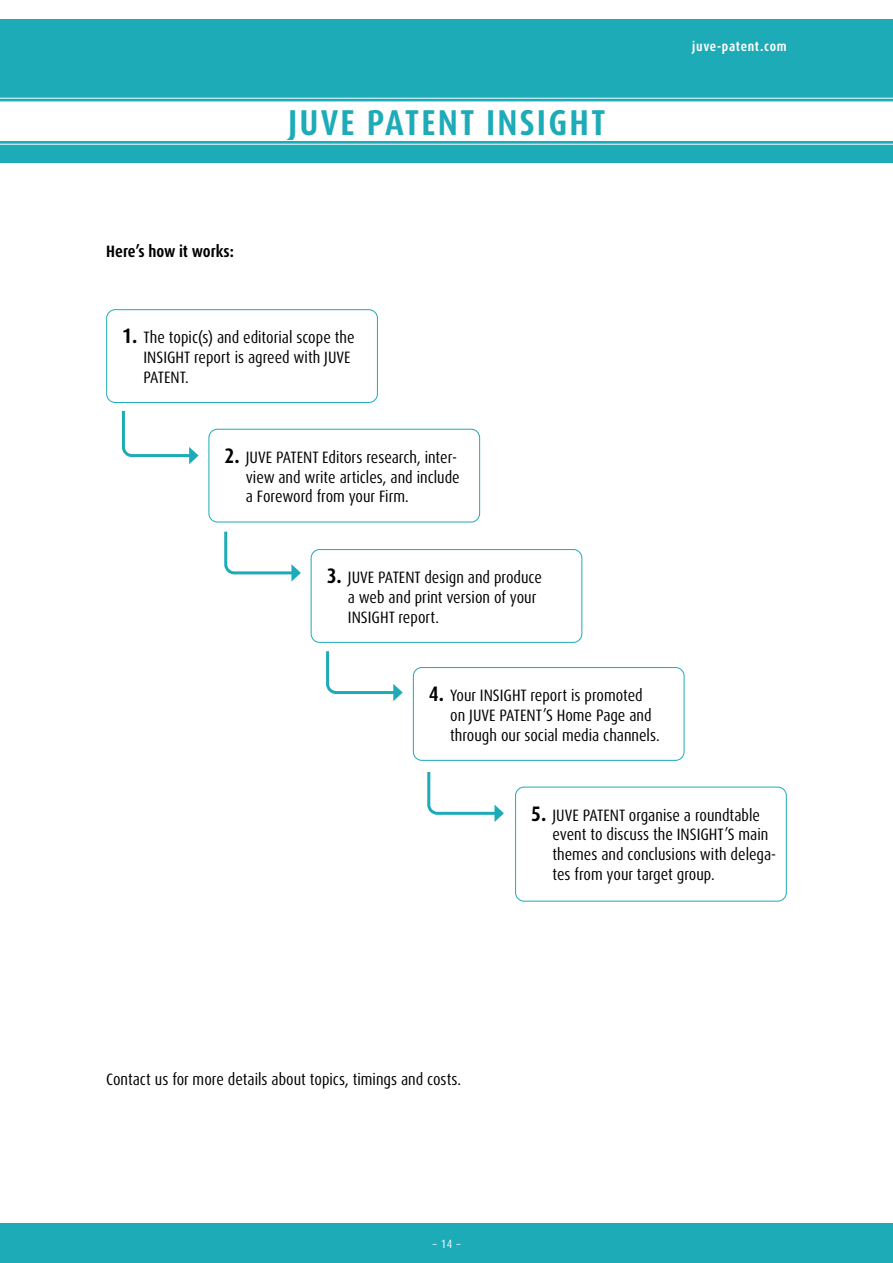
<style>
.page{position:relative;width:893px;height:1263px;background:#fff}
.page>*{position:absolute;margin:0;border:0;box-sizing:border-box;transform-origin:0 0}
.t1{font:700 condensed 36px "Dax OT";letter-spacing:.06em;color:#1dabb8}
.t2{font:condensed 16.5px/19.8px "Dax OT";color:#000}
.t3{font:700 condensed 16.5px "Dax OT";color:#000}
.t4{font:700 condensed 13.5px "Dax OT";letter-spacing:.045em;color:#fff}
.t5{font:condensed 12px "Dax OT";color:#fff}
.s1{font-weight:700;font-size:21px}
</style>
<div class="page">
<div style="left:0;top:1223px;width:893px;height:40px;background:#1dabb8"></div>
<div style="left:0;top:19px;width:893px;height:144px;background:#1dabb8"></div>
<svg style="left:0;top:97px;width:893px;height:48px"></svg>
<div style="left:106px;top:309px;width:272px;height:94px;border:1px solid #1dabb8;border-radius:9px"></div>
<div style="left:209px;top:429px;width:271px;height:93px;border:1px solid #1dabb8;border-radius:9px"></div>
<div style="left:311px;top:549px;width:271px;height:94px;border:1px solid #1dabb8;border-radius:9px"></div>
<div style="left:413px;top:667px;width:271px;height:94px;border:1px solid #1dabb8;border-radius:9px"></div>
<div style="left:515px;top:787px;width:272px;height:114px;border:1px solid #1dabb8;border-radius:9px"></div>
<svg style="left:121px;top:410px;width:78px;height:54px"></svg>
<svg style="left:224px;top:531px;width:77px;height:51px"></svg>
<svg style="left:326px;top:651px;width:77px;height:50px"></svg>
<svg style="left:427px;top:772px;width:77px;height:50px"></svg>
<h1 class="t1" style="left:288px;top:100px;width:319px">JUVE PATENT INSIGHT</h1>
<p class="t4" style="left:692px;top:37px;width:96px">juve-patent.com</p>
<p class="t3" style="left:106px;top:240px;width:129px">Here’s how it works:</p>
<p class="t2" style="left:144px;top:328px;width:213px;text-indent:-21px"><span class="s1">1.</span> The topic(s) and editorial scope the<br>INSIGHT report is agreed with JUVE<br>PATENT.</p>
<p class="t2" style="left:246px;top:447px;width:215px;text-indent:-21px"><span class="s1">2.</span> JUVE PATENT Editors research, inter&shy;view and write articles, and include a Foreword from your Firm.</p>
<p class="t2" style="left:348px;top:568px;width:195px;text-indent:-21px"><span class="s1">3.</span> JUVE PATENT design and produce a web and print version of your<br>INSIGHT report.</p>
<p class="t2" style="left:450px;top:686px;width:209px;text-indent:-21px"><span class="s1">4.</span> Your INSIGHT report is promoted on JUVE PATENT’S Home Page and through our social media channels.</p>
<p class="t2" style="left:552px;top:805px;width:225px;text-indent:-21px"><span class="s1">5.</span> JUVE PATENT organise a roundtable event to discuss the INSIGHT’S main themes and conclusions with delega&shy;tes from your target group.</p>
<p class="t2" style="left:106px;top:1069px;width:355px">Contact us for more details about topics, timings and costs.</p>
<p class="t5" style="left:433px;top:1236px;width:29px">– 14 –</p>
</div>
